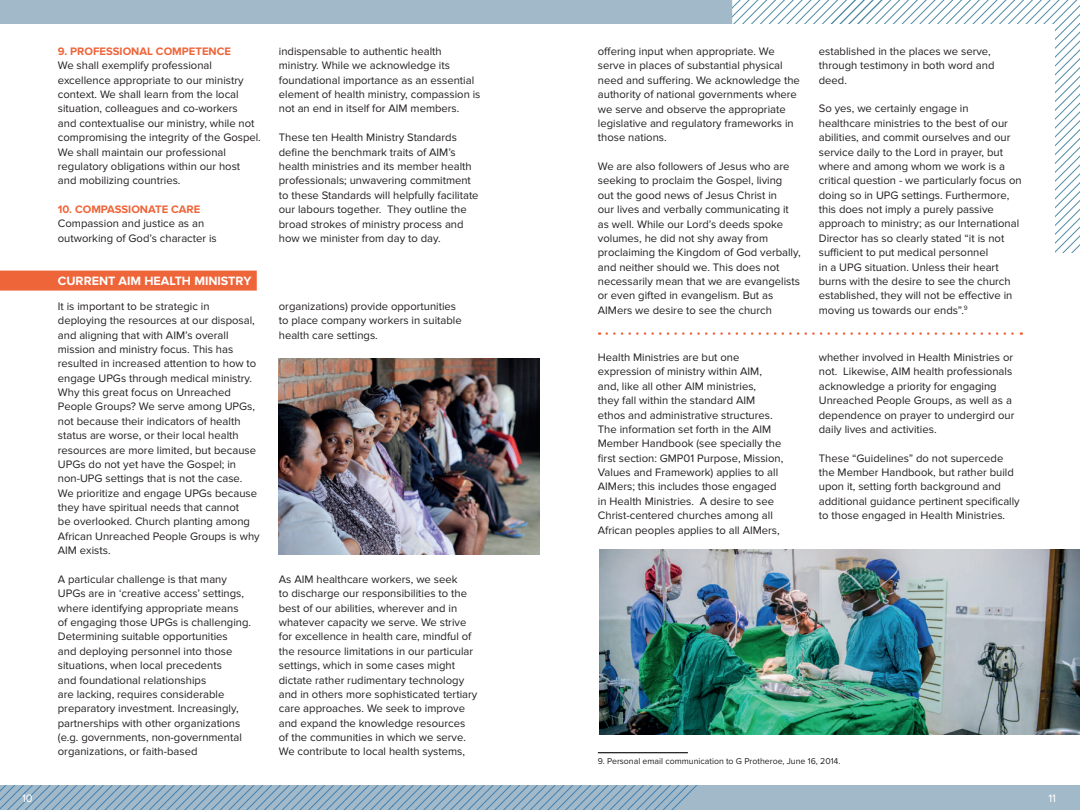
<style>
.page{position:relative;width:1080px;height:810px;background:#fff}
.page>*{position:absolute;margin:0;border:0;box-sizing:border-box;transform-origin:0 0}
.t1{font:700 12.5px "Proxima Nova";color:#fff}
.t2{font:11.25px/14.4px "Proxima Nova";color:#231f20}
.t3{font:700 11.25px "Proxima Nova";color:#ef653a}
.t4{font:11.25px "Proxima Nova";color:#fff}
.t5{font:8.75px "Proxima Nova";color:#231f20}
</style>
<div class="page">
<div style="left:0;top:0;width:732px;height:24px;background:#a2b9c9"></div>
<svg style="left:732px;top:0;width:348px;height:96px"></svg>
<svg style="left:1055px;top:96px;width:25px;height:156px"></svg>
<div style="left:0;top:25px;width:1055px;height:760px;background:#fff"></div>
<svg style="left:0;top:785px;width:1080px;height:25px;background:#97b3c6"></svg>
<div style="left:0;top:271px;width:257px;height:20px;background:#ef653a"></div>
<hr style="left:598px;top:752px;width:90px;height:1px;background:#231f20">
<svg style="left:607px;top:332px;width:415px;height:3px"></svg>
<img style="left:279px;top:359px;width:261px;height:195px">
<img style="left:599px;top:550px;width:481px;height:184px">
<p class="t3" style="left:58px;top:45px;width:175px">9. PROFESSIONAL COMPETENCE</p>
<p class="t2" style="left:58px;top:59px;width:205px">We shall exemplify professional excellence appropriate to our ministry context. We shall learn from the local situation, colleagues and co-workers<br>and contextualise our ministry, while not compromising the integrity of the Gospel.<br>We shall maintain our professional regulatory obligations within our host and mobilizing countries.</p>
<p class="t3" style="left:58px;top:203px;width:144px">10. COMPASSIONATE CARE</p>
<p class="t2" style="left:58px;top:217px;width:160px">Compassion and justice as an outworking of God’s character is</p>
<p class="t1" style="left:58px;top:273px;width:195px">CURRENT AIM HEALTH MINISTRY</p>
<p class="t2" style="left:58px;top:299px;width:203px">It is important to be strategic in deploying the resources at our disposal, and aligning that with AIM’s overall mission and ministry focus. This has resulted in increased attention to how to engage UPGs through medical ministry.<br>Why this great focus on Unreached People Groups? We serve among UPGs, not because their indicators of health status are worse, or their local health resources are more limited, but because UPGs do not yet have the Gospel; in non-UPG settings that is not the case.<br>We prioritize and engage UPGs because they have spiritual needs that cannot<br>be overlooked. Church planting among African Unreached People Groups is why AIM exists.</p>
<p class="t2" style="left:58px;top:572px;width:195px">A particular challenge is that many UPGs are in ‘creative access’ settings, where identifying appropriate means<br>of engaging those UPGs is challenging.<br>Determining suitable opportunities<br>and deploying personnel into those situations, when local precedents<br>and foundational relationships<br>are lacking, requires considerable preparatory investment. Increasingly, partnerships with other organizations (e.g. governments, non-governmental organizations, or faith-based</p>
<p class="t2" style="left:279px;top:44px;width:203px">indispensable to authentic health ministry. While we acknowledge its foundational importance as an essential element of health ministry, compassion is not an end in itself for AIM members.</p>
<p class="t2" style="left:279px;top:130px;width:201px">These ten Health Ministry Standards define the benchmark traits of AIM’s health ministries and its member health professionals; unwavering commitment to these Standards will helpfully facilitate our labours together. They outline the broad strokes of ministry process and how we minister from day to day.</p>
<p class="t2" style="left:279px;top:299px;width:184px">organizations) provide opportunities to place company workers in suitable health care settings.</p>
<p class="t2" style="left:279px;top:572px;width:200px">As AIM healthcare workers, we seek<br>to discharge our responsibilities to the best of our abilities, wherever and in whatever capacity we serve. We strive for excellence in health care, mindful of the resource limitations in our particular settings, which in some cases might dictate rather rudimentary technology and in others more sophisticated tertiary care approaches. We seek to improve and expand the knowledge resources of the communities in which we serve.<br>We contribute to local health systems,</p>
<p class="t2" style="left:598px;top:44px;width:204px">offering input when appropriate. We serve in places of substantial physical need and suffering. We acknowledge the authority of national governments where we serve and observe the appropriate legislative and regulatory frameworks in those nations.</p>
<p class="t2" style="left:598px;top:159px;width:204px">We are also followers of Jesus who are seeking to proclaim the Gospel, living out the good news of Jesus Christ in<br>our lives and verbally communicating it as well. While our Lord’s deeds spoke volumes, he did not shy away from proclaiming the Kingdom of God verbally, and neither should we. This does not necessarily mean that we are evangelists or even gifted in evangelism. But as AIMers we desire to see the church</p>
<p class="t2" style="left:819px;top:44px;width:177px">established in the places we serve, through testimony in both word and deed.</p>
<p class="t2" style="left:819px;top:102px;width:204px">So yes, we certainly engage in healthcare ministries to the best of our abilities, and commit ourselves and our service daily to the Lord in prayer, but where and among whom we work is a critical question - we particularly focus on doing so in UPG settings. Furthermore, this does not imply a purely passive approach to ministry; as our International Director has so clearly stated “it is not sufficient to put medical personnel<br>in a UPG situation. Unless their heart burns with the desire to see the church established, they will not be effective in moving us towards our ends”.<sup>9</sup></p>
<p class="t2" style="left:598px;top:350px;width:187px">Health Ministries are but one expression of ministry within AIM, and, like all other AIM ministries,<br>they fall within the standard AIM ethos and administrative structures.<br>The information set forth in the AIM Member Handbook (see specially the first section: GMP01 Purpose, Mission, Values and Framework) applies to all AIMers; this includes those engaged in Health Ministries. A desire to see Christ-centered churches among all African peoples applies to all AIMers,</p>
<p class="t2" style="left:819px;top:350px;width:197px">whether involved in Health Ministries or not. Likewise, AIM health professionals acknowledge a priority for engaging Unreached People Groups, as well as a dependence on prayer to undergird our daily lives and activities.</p>
<p class="t2" style="left:819px;top:451px;width:202px">These “Guidelines” do not supercede the Member Handbook, but rather build upon it, setting forth background and additional guidance pertinent specifically to those engaged in Health Ministries.</p>
<p class="t5" style="left:598px;top:756px;width:244px">9. Personal email communication to G Protheroe, June 16, 2014.</p>
<p class="t4" style="left:22px;top:792px;width:12px">10</p>
<p class="t4" style="left:1048px;top:792px;width:9px">11</p>
</div>
